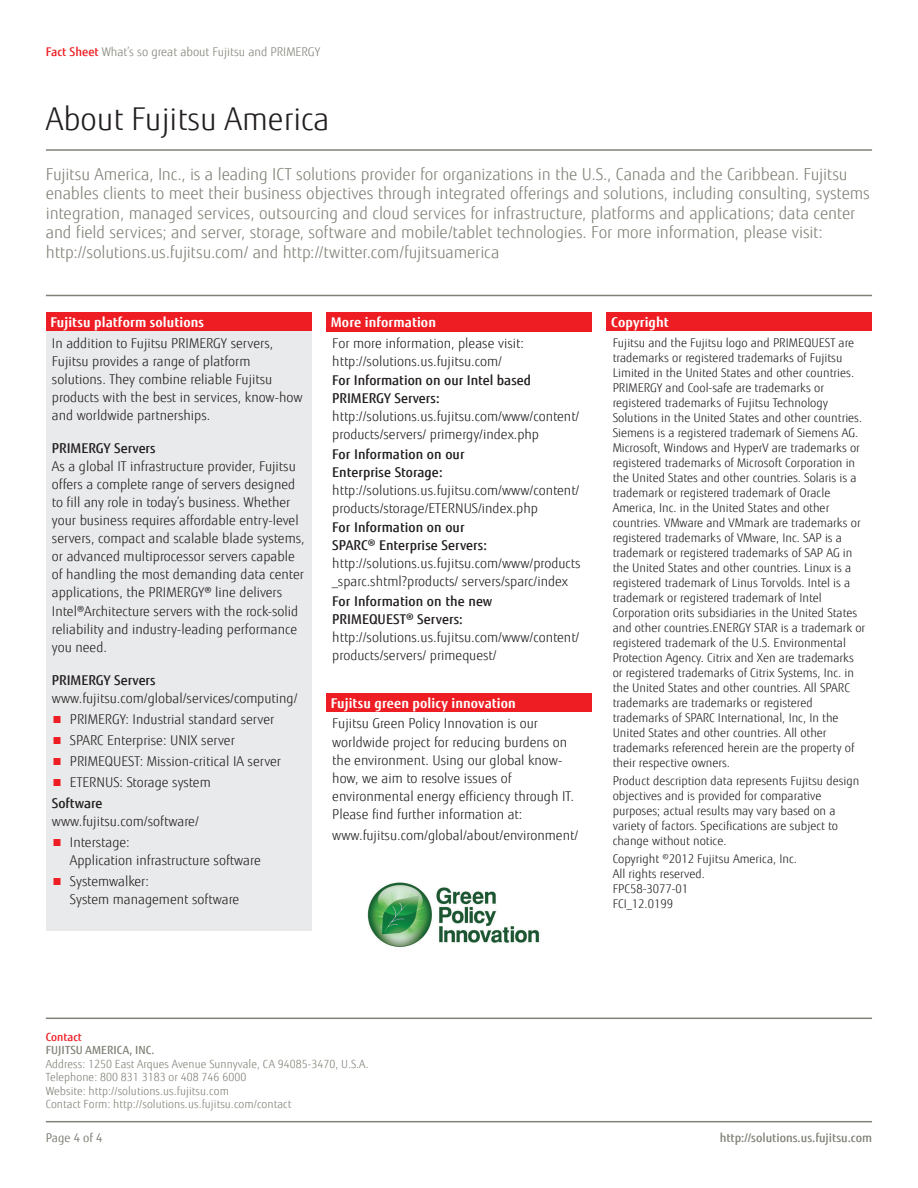
<style>
.page{position:relative;width:918px;height:1188px;background:#fff}
.page>*{position:absolute;margin:0;border:0;box-sizing:border-box;transform-origin:0 0}
.t1{font:300 31.5px "Fujitsu Sans";color:#231f20}
.t2{font:300 16.5px/19.5px "Fujitsu Sans";letter-spacing:-.005em;color:#818178}
.t3{font:300 13.5px/18px "Fujitsu Sans";color:#231f20}
.t4{font:500 13.5px/18px "Fujitsu Sans";letter-spacing:.005em;color:#231f20}
.t5{font:700 13.5px "Fujitsu Sans";letter-spacing:.005em;color:#fff}
.t6{font:300 12px/15px "Fujitsu Sans";color:#231f20}
.t7{font:300 12px "Fujitsu Sans";color:#818178}
.t8{font:500 12px "Fujitsu Sans";color:#818178}
.t9{font:12px "Fujitsu Sans";color:#818178}
.t10{font:300 11.25px/13.5px "Fujitsu Sans";letter-spacing:.005em;color:#818178}
.t11{font:500 11.25px "Fujitsu Sans";letter-spacing:.005em;color:#818178}
.t12{font:500 11.25px "Fujitsu Sans";color:#ee1d23}
.s1{font-weight:500;color:#ee1d23}
.s2{color:#ee1d23}
.s3{font-weight:500}
</style>
<div class="page">
<img style="left:367px;top:882px;width:173px;height:65px">
<hr style="left:46px;top:1121px;width:826px;height:1px;background:#818178">
<hr style="left:46px;top:1018px;width:826px;height:1px;background:#818178">
<hr style="left:46px;top:295px;width:826px;height:1px;background:#818178">
<hr style="left:46px;top:149px;width:826px;height:2px;background:#818178">
<div style="left:46px;top:312px;width:265px;height:20px;background:#ee1d23"></div>
<div style="left:46px;top:332px;width:265px;height:599px;background:#e9eaeb"></div>
<div style="left:326px;top:312px;width:266px;height:20px;background:#ee1d23"></div>
<div style="left:326px;top:693px;width:266px;height:19px;background:#ee1d23"></div>
<div style="left:607px;top:312px;width:265px;height:20px;background:#ee1d23"></div>
<p class="t7" style="left:46px;top:44px;width:276px"><span class="s1">Fact Sheet</span> What’s so great about Fujitsu and PRIMERGY</p>
<h1 class="t1" style="left:46px;top:100px;width:285px">About Fujitsu America</h1>
<p class="t2" style="left:46px;top:164px;width:825px">Fujitsu America, Inc., is a leading ICT solutions provider for organizations in the U.S., Canada and the Caribbean. Fujitsu enables clients to meet their business objectives through integrated offerings and solutions, including consulting, systems integration, managed services, outsourcing and cloud services for infrastructure, platforms and applications; data center and field services; and server, storage, software and mobile/tablet technologies. For more information, please visit: http://solutions.us.fujitsu.com/ and http://twitter.com/fujitsuamerica</p>
<p class="t5" style="left:50px;top:314px;width:155px">Fujitsu platform solutions</p>
<p class="t3" style="left:52px;top:334px;width:252px">In addition to Fujitsu PRIMERGY servers, Fujitsu provides a range of platform solutions. They combine reliable Fujitsu products with the best in services, know-how and worldwide partnerships.</p>
<p class="t4" style="left:52px;top:439px;width:9px">PRIMERGY</p>
<p class="t4" style="left:114px;top:439px;width:43px">Servers</p>
<p class="t3" style="left:52px;top:458px;width:254px">As a global IT infrastructure provider, Fujitsu offers a complete range of servers designed to fill any role in today’s business. Whether your business requires affordable entry-level servers, compact and scalable blade systems, or advanced multiprocessor servers capable of handling the most demanding data center applications, the PRIMERGY® line delivers Intel®Architecture servers with the rock-solid reliability and industry-leading performance you need.</p>
<p class="t4" style="left:52px;top:671px;width:9px">PRIMERGY</p>
<p class="t4" style="left:114px;top:671px;width:43px">Servers</p>
<p class="t3" style="left:52px;top:689px;width:247px">www.fujitsu.com/global/services/computing/</p>
<p class="t3" style="left:52px;top:710px;width:224px"><span class="s2">■</span> PRIMERGY: Industrial standard server</p>
<p class="t3" style="left:52px;top:731px;width:184px"><span class="s2">■</span> SPARC Enterprise: UNIX server</p>
<p class="t3" style="left:52px;top:752px;width:231px"><span class="s2">■</span> PRIMEQUEST: Mission-critical IA server</p>
<p class="t3" style="left:52px;top:772px;width:160px;line-height:21px"><span class="s2">■</span> ETERNUS: Storage system<br><span class="s3">Software</span></p>
<p class="t3" style="left:52px;top:812px;width:148px">www.fujitsu.com/software/</p>
<p class="t3" style="left:70px;top:833px;width:192px;text-indent:-18px"><span class="s2">■</span> Interstage:<br>Application infrastructure software</p>
<p class="t3" style="left:70px;top:873px;width:171px;text-indent:-18px"><span class="s2">■</span> Systemwalker:<br>System management software</p>
<p class="t5" style="left:331px;top:314px;width:107px">More information</p>
<p class="t3" style="left:332px;top:334px;width:193px">For more information, please visit: http://solutions.us.fujitsu.com/</p>
<p class="t4" style="left:332px;top:371px;width:200px">For I nformation on our I ntel based<br>PRIMERGY</p>
<p class="t4" style="left:395px;top:390px;width:47px">Servers:</p>
<p class="t3" style="left:332px;top:408px;width:249px">http://solutions.us.fujitsu.com/www/content/ products/servers/ primergy/index.php</p>
<p class="t4" style="left:332px;top:445px;width:134px">For I nformation on our<br>Enterprise Storage:</p>
<p class="t3" style="left:332px;top:481px;width:249px">http://solutions.us.fujitsu.com/www/content/ products/storage/ETERNUS/index.php</p>
<p class="t4" style="left:332px;top:518px;width:156px">For I nformation on our<br>SPARC® Enterprise Servers:</p>
<p class="t3" style="left:332px;top:555px;width:250px">http://solutions.us.fujitsu.com/www/products _sparc.shtml?products/ servers/sparc/index</p>
<p class="t4" style="left:332px;top:592px;width:162px">For I nformation on the new<br>PRIME</p>
<p class="t4" style="left:369px;top:610px;width:95px">QUEST® Servers:</p>
<p class="t3" style="left:332px;top:628px;width:249px">http://solutions.us.fujitsu.com/www/content/ products/servers/ primequest/</p>
<p class="t5" style="left:331px;top:695px;width:187px">Fujitsu green policy innovation</p>
<p class="t3" style="left:332px;top:715px;width:243px">Fujitsu Green Policy Innovation is our worldwide project for reducing burdens on the environment. Using our global know&shy;how, we aim to resolve issues of environmental energy efficiency through IT.<br>Please find further information at:</p>
<p class="t3" style="left:332px;top:826px;width:247px">www.fujitsu.com/global/about/environment/</p>
<p class="t5" style="left:611px;top:314px;width:59px">Copyright</p>
<p class="t6" style="left:613px;top:335px;width:254px">Fujitsu and the Fujitsu logo and PRIMEQUEST are trademarks or registered trademarks of Fujitsu Limited in the United States and other countries.<br>PRIMERGY and Cool-safe are trademarks or registered trademarks of Fujitsu Technology Solutions in the United States and other countries.<br>Siemens is a registered trademark of Siemens AG.<br>Microsoft, Windows and HyperV are trademarks or registered trademarks of Microsoft Corporation in the United States and other countries. Solaris is a trademark or registered trademark of Oracle America, Inc. in the United States and other countries. VMware and VMmark are trademarks or registered trademarks of VMware, Inc. SAP is a trademark or registered trademarks of SAP AG in the United States and other countries. Linux is a registered trademark of Linus Torvolds. Intel is a trademark or registered trademark of Intel Corporation orits subsidiaries in the United States and other countries.ENERGY STAR is a trademark or registered trademark of the U.S. Environmental Protection Agency. Citrix and Xen are trademarks or registered trademarks of Citrix Systems, Inc. in the United States and other countries. All SPARC trademarks are trademarks or registered trademarks of SPARC International, Inc, In the United States and other countries. All other trademarks referenced herein are the property of their respective owners.</p>
<p class="t6" style="left:613px;top:773px;width:248px">Product description data represents Fujitsu design objectives and is provided for comparative purposes; actual results may vary based on a variety of factors. Specifications are subject to change without notice.</p>
<p class="t6" style="left:613px;top:851px;width:186px">Copyright ©2012 Fujitsu America, Inc.<br>All rights reserved.<br>FPC58-3077-01<br>FCI_12.0199</p>
<p class="t12" style="left:46px;top:1030px;width:38px">Contact</p>
<p class="t11" style="left:46px;top:1043px;width:54px">FUJITSU AMERI</p>
<p class="t11" style="left:117px;top:1043px;width:39px">CA, I NC.</p>
<p class="t10" style="left:46px;top:1057px;width:324px">Address: 1250 East Arques Avenue Sunnyvale, CA 94085-3470, U.S.A.<br>Telephone: 800 831 3183 or 408 746 6000<br>Website: http://solutions.us.fujitsu.com<br>Contact Form: http://solutions.us.fujitsu.com/contact</p>
<p class="t9" style="left:46px;top:1131px;width:58px">Page 4 of 4</p>
<p class="t8" style="left:720px;top:1131px;width:154px">http://solutions.us.fujitsu.com</p>
</div>
